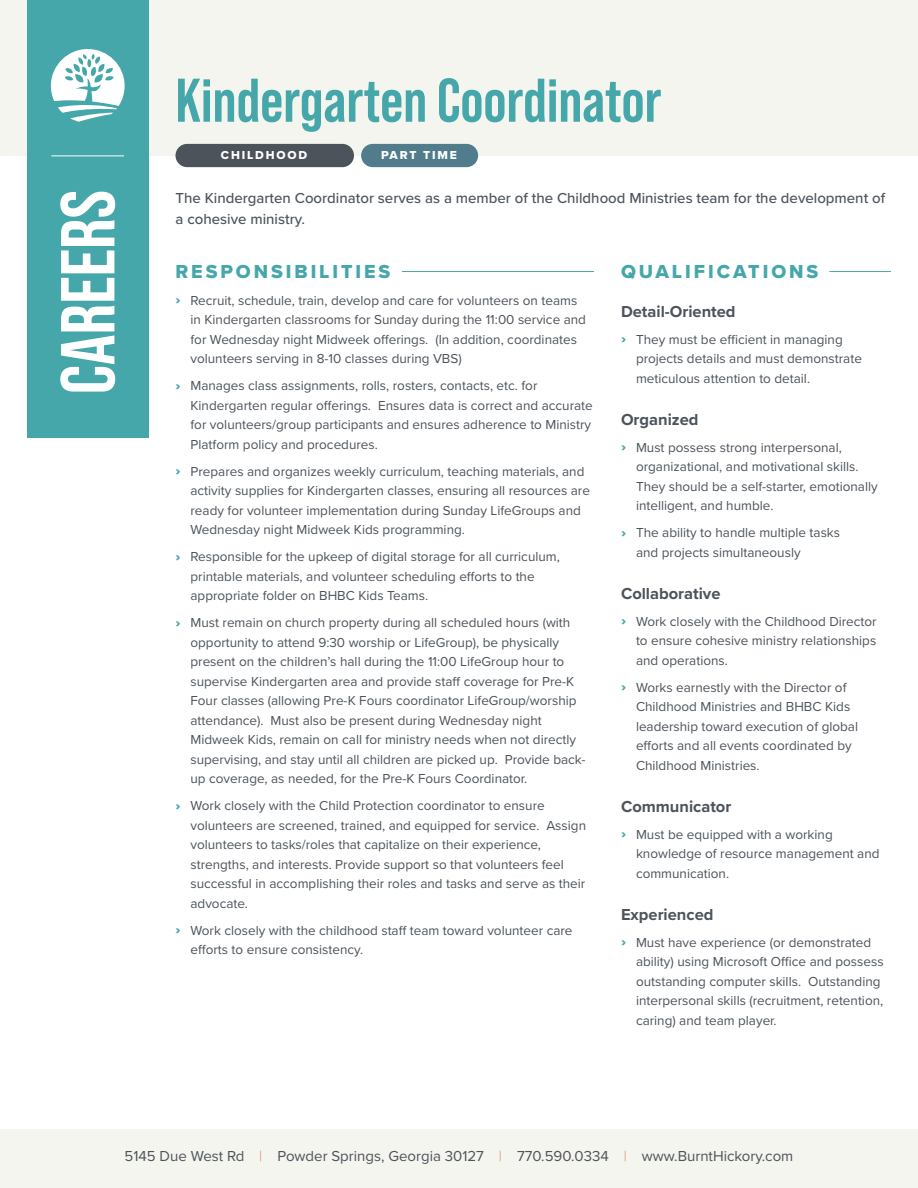
<style>
.page{position:relative;width:918px;height:1188px;background:#fff}
.page>*{position:absolute;margin:0;border:0;box-sizing:border-box;transform-origin:0 0}
.t1{font:700 76.35px "Bebas Neue Pro";color:#fff}
.Title_Heading{font:700 61.5px "Bebas Neue Pro";color:#45a7aa}
.Section_Heading{font:19.5px "Proxima Nova Extrabld";letter-spacing:.15em;color:#45a7aa}
.Responsibilities_Title{font:700 16.5px "Proxima Nova";color:#4c535b}
.Abstract_Copy{font:500 15px/21px "Proxima Nova";color:#4c535b}
.t2{font:15px "Proxima Nova";color:#4c535b}
.t3{font:13.5px/19.5px "Proxima Nova";color:#4c535b}
.Detail_Bubble{font:12px "Proxima Nova Extrabld";letter-spacing:.15em;color:#fff}
.s1{font-weight:900;color:#45a7aa}
.s2{font-family:"Proxima Nova T";font-weight:100;color:#d05e39}
</style>
<div class="page">
<div style="left:0;top:1129px;width:918px;height:59px;background:#f5f5ef"></div>
<div style="left:0;top:0;width:918px;height:156px;background:#f5f5ef"></div>
<div style="left:27px;top:0;width:121px;height:438px;background:#45a7aa"></div>
<hr style="left:51px;top:156px;width:73px;height:1px;background:#fff">
<svg style="left:51px;top:49px;width:74px;height:73px"></svg>
<div style="left:176px;top:144px;width:178px;height:23px;background:#4c535b;border-radius:12px"></div>
<div style="left:361px;top:144px;width:117px;height:23px;background:#507c8b;border-radius:12px"></div>
<hr style="left:402px;top:271px;width:192px;height:1px;background:#45a7aa">
<hr style="left:830px;top:271px;width:61px;height:1px;background:#45a7aa">
<h1 class="t1" style="left:44px;top:394px;width:206px;rotate:-90deg">CAREERS</h1>
<p class="Title_Heading" style="left:176px;top:65px;width:487px">Kindergarten Coordinator</p>
<p class="Detail_Bubble" style="left:221px;top:146px;width:88px">CHILDHOOD</p>
<p class="Detail_Bubble" style="left:381px;top:146px;width:77px">PART TIME</p>
<p class="Abstract_Copy" style="left:176px;top:187px;width:711px">The Kindergarten Coordinator serves as a member of the Childhood Ministries team for the development of a cohesive ministry.</p>
<p class="Section_Heading" style="left:176px;top:257px;width:216px">RESPONSIBILITIES</p>
<p class="t3" style="left:190px;top:290px;width:397px;text-indent:-15px"><span class="s1">›</span> Recruit, schedule, train, develop and care for volunteers on teams in Kindergarten classrooms for Sunday during the 11:00 service and for Wednesday night Midweek offerings. (In addition, coordinates volunteers serving in 8-10 classes during VBS)</p>
<p class="t3" style="left:190px;top:376px;width:404px;text-indent:-15px"><span class="s1">›</span> Manages class assignments, rolls, rosters, contacts, etc. for Kindergarten regular offerings. Ensures data is correct and accurate for volunteers/group participants and ensures adherence to Ministry Platform policy and procedures.</p>
<p class="t3" style="left:190px;top:461px;width:401px;text-indent:-15px"><span class="s1">›</span> Prepares and organizes weekly curriculum, teaching materials, and activity supplies for Kindergarten classes, ensuring all resources are ready for volunteer implementation during Sunday LifeGroups and Wednesday night Midweek Kids programming.</p>
<p class="t3" style="left:190px;top:547px;width:371px;text-indent:-15px"><span class="s1">›</span> Responsible for the upkeep of digital storage for all curriculum, printable materials, and volunteer scheduling efforts to the appropriate folder on BHBC Kids Teams.</p>
<p class="t3" style="left:190px;top:613px;width:397px;text-indent:-15px"><span class="s1">›</span> Must remain on church property during all scheduled hours (with opportunity to attend 9:30 worship or LifeGroup), be physically present on the children’s hall during the 11:00 LifeGroup hour to supervise Kindergarten area and provide staff coverage for Pre-K Four classes (allowing Pre-K Fours coordinator LifeGroup/worship attendance). Must also be present during Wednesday night Midweek Kids, remain on call for ministry needs when not directly supervising, and stay until all children are picked up. Provide back&shy;up coverage, as needed, for the Pre-K Fours Coordinator.</p>
<p class="t3" style="left:190px;top:796px;width:397px;text-indent:-15px"><span class="s1">›</span> Work closely with the Child Protection coordinator to ensure volunteers are screened, trained, and equipped for service. Assign volunteers to tasks/roles that capitalize on their experience, strengths, and interests. Provide support so that volunteers feel successful in accomplishing their roles and tasks and serve as their advocate.</p>
<p class="t3" style="left:190px;top:920px;width:384px;text-indent:-15px"><span class="s1">›</span> Work closely with the childhood staff team toward volunteer care efforts to ensure consistency.</p>
<p class="Section_Heading" style="left:621px;top:257px;width:199px">QUALIFICATIONS</p>
<p class="Responsibilities_Title" style="left:621px;top:299px;width:116px">Detail-Oriented</p>
<p class="t3" style="left:636px;top:329px;width:227px;text-indent:-15px"><span class="s1">›</span> They must be efficient in managing projects details and must demonstrate meticulous attention to detail.</p>
<p class="Responsibilities_Title" style="left:621px;top:407px;width:79px">Organized</p>
<p class="t3" style="left:636px;top:437px;width:243px;text-indent:-15px"><span class="s1">›</span> Must possess strong interpersonal, organizational, and motivational skills.<br>They should be a self-starter, emotionally intelligent, and humble.</p>
<p class="t3" style="left:636px;top:523px;width:206px;text-indent:-15px"><span class="s1">›</span> The ability to handle multiple tasks and projects simultaneously</p>
<p class="Responsibilities_Title" style="left:621px;top:581px;width:101px">Collaborative</p>
<p class="t3" style="left:636px;top:611px;width:242px;text-align:justify;text-indent:-15px"><span class="s1">›</span> Work closely with the Childhood Director to ensure cohesive ministry relationships and operations.</p>
<p class="t3" style="left:636px;top:677px;width:224px;text-indent:-15px"><span class="s1">›</span> Works earnestly with the Director of Childhood Ministries and BHBC Kids leadership toward execution of global efforts and all events coordinated by Childhood Ministries.</p>
<p class="Responsibilities_Title" style="left:621px;top:794px;width:112px">Communicator</p>
<p class="t3" style="left:636px;top:824px;width:245px;text-indent:-15px"><span class="s1">›</span> Must be equipped with a working knowledge of resource management and communication.</p>
<p class="Responsibilities_Title" style="left:621px;top:902px;width:94px">Experienced</p>
<p class="t3" style="left:636px;top:932px;width:249px;text-indent:-15px"><span class="s1">›</span> Must have experience (or demonstrated ability) using Microsoft Office and possess outstanding computer skills. Outstanding interpersonal skills (recruitment, retention, caring) and team player.</p>
<p class="t2" style="left:125px;top:1145px;width:670px">5145 Due West Rd <span class="s2">|</span> Powder Springs, Georgia 30127 <span class="s2">|</span> 770.590.0334 <span class="s2">|</span> www.BurntHickory.com</p>
</div>
